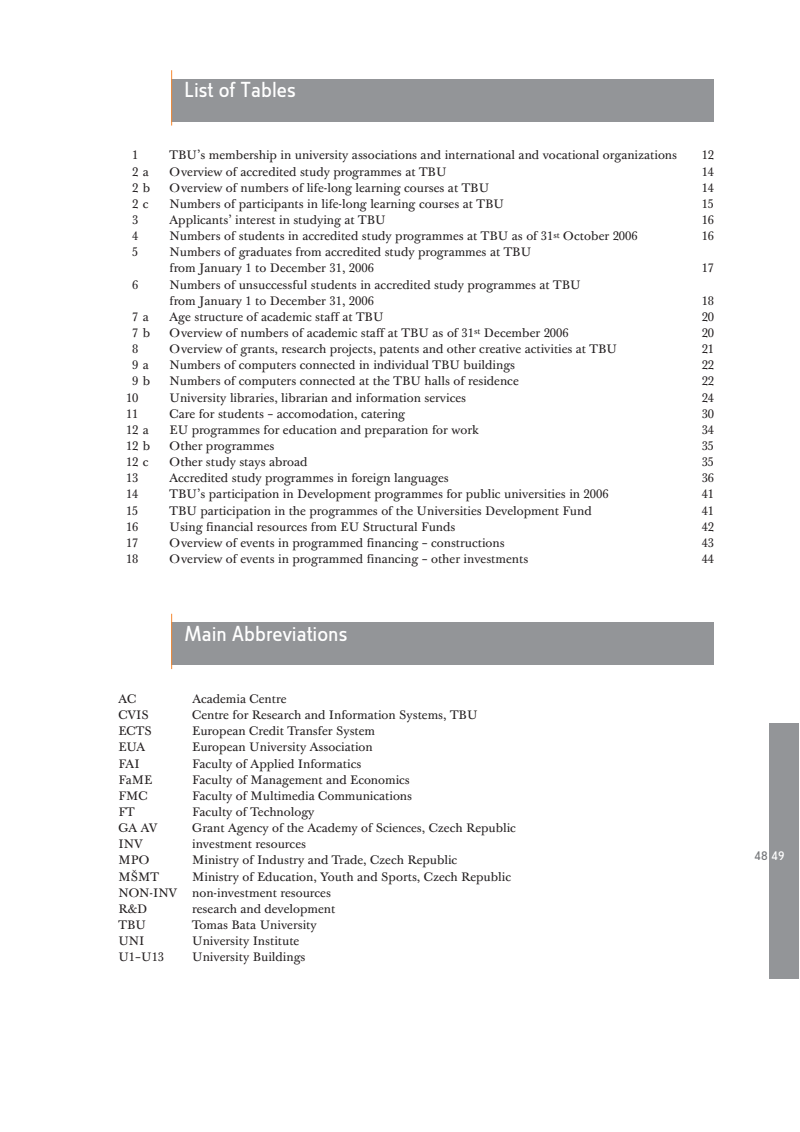
<style>
.page{position:relative;width:800px;height:1132px;background:#fff}
.page>*{position:absolute;margin:0;border:0;box-sizing:border-box;transform-origin:0 0}
.t1{font:21px "Berlin CE";color:#fff}
.t2{font:12px/16.2px "J Baskerville Tx NCE";color:#231f20}
.t3{font:12px "Berlin CE";color:#76787b}
.s1{color:#fff}
</style>
<div class="page">
<div style="left:769px;top:723px;width:30px;height:255px;background:#939598"></div>
<div style="left:172px;top:79px;width:542px;height:42px;background:#939598"></div>
<hr style="left:171px;top:70px;width:1px;height:55px;background:#f58932">
<div style="left:172px;top:622px;width:542px;height:42px;background:#939598"></div>
<hr style="left:171px;top:613px;width:1px;height:56px;background:#f58932">
<h1 class="t1" style="left:184px;top:82px;width:113px">List of Tables</h1>
<p class="t2" style="left:132px;top:149px;width:8px">1</p>
<p class="t2" style="left:169px;top:149px;width:509px">TBU’s membership in university associations and international and vocational organizations</p>
<p class="t2" style="left:701px;top:149px;width:14px">12</p>
<p class="t2" style="left:132px;top:165px;width:18px">2 a</p>
<p class="t2" style="left:169px;top:165px;width:278px">Overview of accredited study programmes at TBU</p>
<p class="t2" style="left:701px;top:165px;width:14px">14</p>
<p class="t2" style="left:132px;top:181px;width:19px">2 b</p>
<p class="t2" style="left:169px;top:181px;width:321px">Overview of numbers of life-long learning courses at TBU</p>
<p class="t2" style="left:701px;top:181px;width:14px">14</p>
<p class="t2" style="left:132px;top:197px;width:18px">2 c</p>
<p class="t2" style="left:169px;top:197px;width:336px">Numbers of participants in life-long learning courses at TBU</p>
<p class="t2" style="left:701px;top:197px;width:14px">15</p>
<p class="t2" style="left:132px;top:213px;width:8px">3</p>
<p class="t2" style="left:169px;top:213px;width:218px">Applicants’ interest in studying at TBU</p>
<p class="t2" style="left:701px;top:213px;width:14px">16</p>
<p class="t2" style="left:132px;top:229px;width:8px">4</p>
<p class="t2" style="left:169px;top:229px;width:469px">Numbers of students in accredited study programmes at TBU as of 31<sup>st</sup> October 2006</p>
<p class="t2" style="left:701px;top:229px;width:14px">16</p>
<p class="t2" style="left:132px;top:245px;width:8px">5</p>
<p class="t2" style="left:169px;top:245px;width:363px">Numbers of graduates from accredited study programmes at TBU from January 1 to December 31, 2006</p>
<p class="t2" style="left:701px;top:261px;width:14px">17</p>
<p class="t2" style="left:132px;top:278px;width:8px">6</p>
<p class="t2" style="left:169px;top:278px;width:412px">Numbers of unsuccessful students in accredited study programmes at TBU from January 1 to December 31, 2006</p>
<p class="t2" style="left:701px;top:294px;width:14px">18</p>
<p class="t2" style="left:132px;top:310px;width:18px">7 a</p>
<p class="t2" style="left:169px;top:310px;width:215px">Age structure of academic staff at TBU</p>
<p class="t2" style="left:701px;top:310px;width:14px">20</p>
<p class="t2" style="left:132px;top:326px;width:19px">7 b</p>
<p class="t2" style="left:169px;top:326px;width:400px">Overview of numbers of academic staff at TBU as of 31<sup>st</sup> December 2006</p>
<p class="t2" style="left:701px;top:326px;width:14px">20</p>
<p class="t2" style="left:132px;top:342px;width:8px">8</p>
<p class="t2" style="left:169px;top:342px;width:449px">Overview of grants, research projects, patents and other creative activities at TBU</p>
<p class="t2" style="left:701px;top:342px;width:14px">21</p>
<p class="t2" style="left:132px;top:358px;width:18px">9 a</p>
<p class="t2" style="left:169px;top:358px;width:347px">Numbers of computers connected in individual TBU buildings</p>
<p class="t2" style="left:701px;top:358px;width:14px">22</p>
<p class="t2" style="left:132px;top:374px;width:19px">9 b</p>
<p class="t2" style="left:169px;top:374px;width:350px">Numbers of computers connected at the TBU halls of residence</p>
<p class="t2" style="left:701px;top:374px;width:14px">22</p>
<p class="t2" style="left:126px;top:390px;width:14px">10</p>
<p class="t2" style="left:169px;top:390px;width:298px">University libraries, librarian and information services</p>
<p class="t2" style="left:701px;top:390px;width:14px">24</p>
<p class="t2" style="left:126px;top:407px;width:14px">11</p>
<p class="t2" style="left:169px;top:407px;width:237px">Care for students – accomodation, catering</p>
<p class="t2" style="left:701px;top:407px;width:14px">30</p>
<p class="t2" style="left:126px;top:423px;width:24px">12 a</p>
<p class="t2" style="left:169px;top:423px;width:311px">EU programmes for education and preparation for work</p>
<p class="t2" style="left:701px;top:423px;width:14px">34</p>
<p class="t2" style="left:126px;top:439px;width:26px">12 b</p>
<p class="t2" style="left:169px;top:439px;width:106px">Other programmes</p>
<p class="t2" style="left:701px;top:439px;width:14px">35</p>
<p class="t2" style="left:126px;top:455px;width:24px">12 c</p>
<p class="t2" style="left:169px;top:455px;width:139px">Other study stays abroad</p>
<p class="t2" style="left:701px;top:455px;width:14px">35</p>
<p class="t2" style="left:126px;top:471px;width:14px">13</p>
<p class="t2" style="left:169px;top:471px;width:281px">Accredited study programmes in foreign languages</p>
<p class="t2" style="left:701px;top:471px;width:14px">36</p>
<p class="t2" style="left:126px;top:487px;width:14px">14</p>
<p class="t2" style="left:169px;top:487px;width:440px">TBU’s participation in Development programmes for public universities in 2006</p>
<p class="t2" style="left:701px;top:487px;width:14px">41</p>
<p class="t2" style="left:126px;top:503px;width:14px">15</p>
<p class="t2" style="left:169px;top:503px;width:423px">TBU participation in the programmes of the Universities Development Fund</p>
<p class="t2" style="left:701px;top:503px;width:14px">41</p>
<p class="t2" style="left:126px;top:519px;width:14px">16</p>
<p class="t2" style="left:169px;top:519px;width:287px">Using financial resources from EU Structural Funds</p>
<p class="t2" style="left:701px;top:519px;width:14px">42</p>
<p class="t2" style="left:126px;top:536px;width:14px">17</p>
<p class="t2" style="left:169px;top:536px;width:336px">Overview of events in programmed financing – constructions</p>
<p class="t2" style="left:701px;top:536px;width:14px">43</p>
<p class="t2" style="left:126px;top:552px;width:14px">18</p>
<p class="t2" style="left:169px;top:552px;width:360px">Overview of events in programmed financing – other investments</p>
<p class="t2" style="left:701px;top:552px;width:14px">44</p>
<h1 class="t1" style="left:184px;top:625px;width:164px">Main Abbreviations</h1>
<p class="t2" style="left:118px;top:692px;width:19px">AC</p>
<p class="t2" style="left:192px;top:692px;width:96px">Academia Centre</p>
<p class="t2" style="left:118px;top:708px;width:32px">CVIS</p>
<p class="t2" style="left:192px;top:708px;width:287px">Centre for Research and Information Systems, TBU</p>
<p class="t2" style="left:118px;top:724px;width:35px">ECTS</p>
<p class="t2" style="left:192px;top:724px;width:184px">European Credit Transfer System</p>
<p class="t2" style="left:118px;top:740px;width:28px">EUA</p>
<p class="t2" style="left:192px;top:740px;width:182px">European University Association</p>
<p class="t2" style="left:118px;top:756px;width:23px">FAI</p>
<p class="t2" style="left:192px;top:756px;width:170px">Faculty of Applied Informatics</p>
<p class="t2" style="left:118px;top:772px;width:35px">FaME</p>
<p class="t2" style="left:192px;top:772px;width:219px">Faculty of Management and Economics</p>
<p class="t2" style="left:118px;top:788px;width:31px">FMC</p>
<p class="t2" style="left:192px;top:788px;width:221px">Faculty of Multimedia Communications</p>
<p class="t2" style="left:118px;top:804px;width:18px">FT</p>
<p class="t2" style="left:192px;top:804px;width:124px">Faculty of Technology</p>
<p class="t2" style="left:118px;top:821px;width:41px">GA AV</p>
<p class="t2" style="left:192px;top:821px;width:325px">Grant Agency of the Academy of Sciences, Czech Republic</p>
<p class="t2" style="left:118px;top:837px;width:26px">INV</p>
<p class="t2" style="left:192px;top:837px;width:115px">investment resources</p>
<p class="t2" style="left:118px;top:853px;width:32px">MPO</p>
<p class="t2" style="left:192px;top:853px;width:266px">Ministry of Industry and Trade, Czech Republic</p>
<p class="t2" style="left:118px;top:869px;width:42px">MŠMT</p>
<p class="t2" style="left:118px;top:869px;width:394px;text-indent:74px">Ministry of Education, Youth and Sports, Czech Republic<br>NON-INV non-investment resources<br>R&amp;D</p>
<p class="t2" style="left:192px;top:901px;width:145px">research and development</p>
<p class="t2" style="left:118px;top:917px;width:29px">TBU</p>
<p class="t2" style="left:192px;top:917px;width:126px">Tomas Bata University</p>
<p class="t2" style="left:118px;top:933px;width:28px">UNI</p>
<p class="t2" style="left:192px;top:933px;width:109px">University Institute</p>
<p class="t2" style="left:118px;top:950px;width:47px">U1–U13</p>
<p class="t2" style="left:192px;top:950px;width:115px">University Buildings</p>
<p class="t3" style="left:754px;top:850px;width:31px">48 <span class="s1">49</span></p>
</div>
